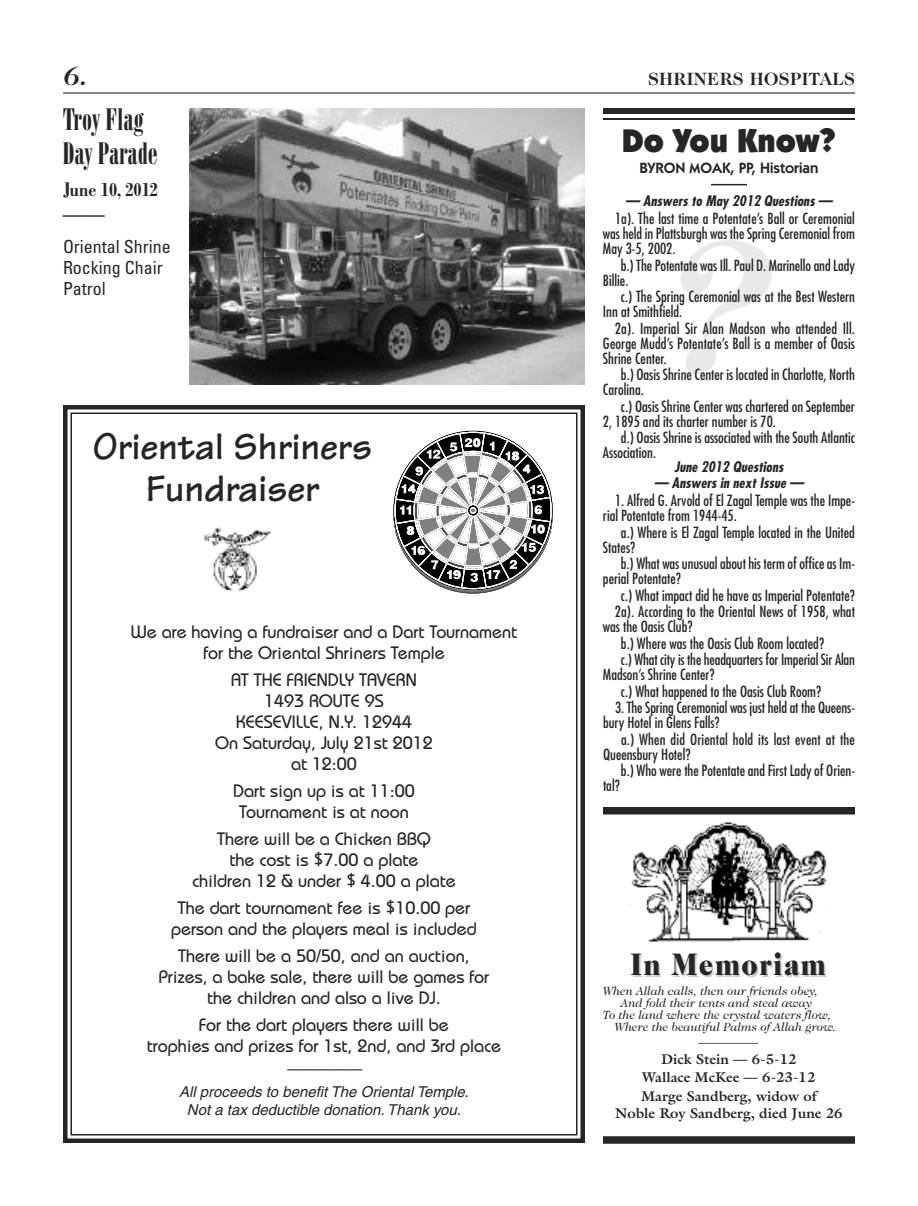
<style>
.page{position:relative;width:918px;height:1206px;background:#fff}
.page>*{position:absolute;margin:0;border:0;box-sizing:border-box;transform-origin:0 0}
.t1{font:italic 600 180px "Tiffany";color:#e9e9e9}
.t2{font:700 39px/42px "Tekton";color:#272627;text-align:center}
.t3{font:900 33px "Itc Kabel";color:#272627}
.t4{font:900 31.5px "Caslon Two Twenty Four";letter-spacing:.05em;color:#272627;scale:.9 1}
.t5{font:30px/34.5px "Bodoni Poster Compressed";color:#272627}
.t6{font:italic 700 27px "Caslon Two Twenty Four";color:#272627}
.t7{font:700 condensed 21px/24px "Bodoni";color:#272627}
.t8{font:500 18px/21px "Bauhaus";color:#272627;text-align:center}
.t9{font:condensed 18px/21px "Univers";color:#272627}
.t10{font:700 18px "Caslon Two Twenty Four";letter-spacing:.025em;color:#272627}
.t11{font:condensed 15px/15px "Futura";color:#272627}
.t12{font:italic 15px/22.5px "Helvetica";color:#272627;text-align:center}
.t13{font:600 15px "Itc Kabel";color:#272627}
.t14{font:700 14.25px/18.8px "Galliard";color:#272627;text-align:center}
.t15{font:italic 700 condensed 14.25px "Futura";color:#272627}
.t16{font:italic 12px "Caslon Two Twenty Four";color:#272627}
</style>
<div class="page">
<hr style="left:63px;top:92px;width:792px;height:2px;background:#272627">
<div style="left:603px;top:108px;width:252px;height:6px;background:#272627"></div>
<hr style="left:603px;top:118px;width:252px;height:2px;background:#272627">
<hr style="left:711px;top:184px;width:36px;height:1px;background:#272627">
<img style="left:629px;top:822px;width:198px;height:120px">
<div style="left:603px;top:807px;width:252px;height:7px;background:#272627"></div>
<div style="left:603px;top:1136px;width:252px;height:8px;background:#272627"></div>
<div style="left:63px;top:405px;width:522px;height:738px;border:4px solid #272627"></div>
<div style="left:70px;top:412px;width:508px;height:724px;border:2px solid #272627"></div>
<svg style="left:395px;top:432px;width:156px;height:157px"></svg>
<img style="left:204px;top:527px;width:67px;height:65px">
<img style="left:189px;top:108px;width:396px;height:276px">
<h3 class="t6" style="left:63px;top:65px;width:26px">6.</h3>
<p class="t10" style="left:648px;top:72px;width:208px">SHRINERS HOSPITALS</p>
<h3 class="t5" style="left:63px;top:105px;width:96px">Troy Flag<br>Day Parade</h3>
<h3 class="t7" style="left:63px;top:179px;width:97px">June 10, 2012 ——</h3>
<p class="t9" style="left:63px;top:237px;width:109px">Oriental Shrine<br>Rocking Chair<br>Patrol</p>
<h2 class="t2" style="left:93px;top:431px;width:281px">Oriental Shriners<br>Fundraiser</h2>
<p class="t8" style="left:131px;top:623px;width:388px">We are having a fundraiser and a Dart Tournament for the Oriental Shriners Temple</p>
<p class="t8" style="left:215px;top:671px;width:219px">AT THE FRIENDLY TAVERN<br>1493 ROUTE 9S<br>KEESEVILLE, N.Y. 12944<br>On Saturday, July 21st 2012 at 12:00</p>
<p class="t8" style="left:233px;top:782px;width:183px">Dart sign up is at 11:00<br>Tournament is at noon</p>
<p class="t8" style="left:192px;top:830px;width:265px">There will be a Chicken BBQ<br>the cost is $7.00 a plate<br>children 12 &amp; under $ 4.00 a plate</p>
<p class="t8" style="left:171px;top:899px;width:307px">The dart tournament fee is $10.00 per person and the players meal is included</p>
<p class="t8" style="left:159px;top:947px;width:332px">There will be a 50/50, and an auction,<br>Prizes, a bake sale, there will be games for the children and also a live DJ.</p>
<p class="t8" style="left:147px;top:1016px;width:356px">For the dart players there will be<br>trophies and prizes for 1st, 2nd, and 3rd place</p>
<p class="t12" style="left:179px;top:1059px;width:294px">—————<br>All proceeds to benefit The Oriental Temple.</p>
<p class="t12" style="left:187px;top:1100px;width:279px">Not a tax deductible donation. Thank you.</p>
<h3 class="t3" style="left:622px;top:129px;width:216px">Do You Know?</h3>
<p class="t13" style="left:640px;top:163px;width:180px">BYRON MOAK, PP, Historian</p>
<p class="t15" style="left:625px;top:195px;width:209px">— Answers to May 2012 Questions —</p>
<p class="t11" style="left:603px;top:212px;width:254px;text-align:justify;text-indent:12px">1a). The last time a Potentate’s Ball or Ceremonial was held in Plattsburgh was the Spring Ceremonial from May 3-5, 2002.</p>
<p class="t11" style="left:603px;top:259px;width:253px;text-indent:18px">b.) The Potentate was Ill. Paul D. Marinello and Lady<br>Billie.</p>
<p class="t11" style="left:603px;top:290px;width:254px;text-indent:18px">c.) The Spring Ceremonial was at the Best Western<br>Inn at Smithfield.</p>
<p class="t11" style="left:603px;top:322px;width:254px;text-align:justify;text-indent:12px">2a). Imperial Sir Alan Madson who attended Ill.<br>George Mudd’s Potentate’s Ball is a member of Oasis Shrine Center.</p>
<p class="t11" style="left:603px;top:368px;width:254px;text-indent:18px">b.) Oasis Shrine Center is located in Charlotte, North<br>Carolina.</p>
<p class="t11" style="left:603px;top:400px;width:254px;text-indent:18px">c.) Oasis Shrine Center was chartered on September<br>2, 1895 and its charter number is 70.</p>
<p class="t11" style="left:603px;top:431px;width:254px;text-indent:18px">d.) Oasis Shrine is associated with the South Atlantic<br>Association.</p>
<p class="t15" style="left:674px;top:460px;width:111px">June 2012 Questions</p>
<p class="t15" style="left:654px;top:477px;width:151px">— Answers in next Issue —</p>
<p class="t11" style="left:603px;top:494px;width:254px;text-indent:12px">1. Alfred G. Arvold of El Zagal Temple was the Impe&shy;rial Potentate from 1944-45.</p>
<p class="t11" style="left:603px;top:526px;width:254px;text-indent:18px">a.) Where is El Zagal Temple located in the United<br>States?</p>
<p class="t11" style="left:603px;top:557px;width:253px;text-indent:18px">b.) What was unusual about his term of office as Im&shy;perial Potentate?</p>
<p class="t11" style="left:615px;top:588px;width:242px;line-height:16.5px;text-align:center">c.) What impact did he have as Imperial Potentate?<br>2a). According to the Oriental News of 1958, what</p>
<p class="t11" style="left:621px;top:620px;width:235px;line-height:16.5px;text-indent:-18px">was the Oasis Club?<br>b.) Where was the Oasis Club Room located?<br>c.) What city is the headquarters for Imperial Sir Alan</p>
<p class="t11" style="left:621px;top:668px;width:202px;line-height:16.5px;text-indent:-18px">Madson’s Shrine Center?<br>c.) What happened to the Oasis Club Room?</p>
<p class="t11" style="left:603px;top:701px;width:253px;text-indent:12px">3. The Spring Ceremonial was just held at the Queens&shy;bury Hotel in Glens Falls?</p>
<p class="t11" style="left:603px;top:733px;width:254px;text-indent:18px">a.) When did Oriental hold its last event at the<br>Queensbury Hotel?</p>
<p class="t11" style="left:621px;top:764px;width:236px">b.) Who were the Potentate and First Lady of Orien-</p>
<p class="t11" style="left:603px;top:779px;width:18px">tal?</p>
<h1 class="t1" style="left:654px;top:206px;width:126px">?</h1>
<h3 class="t4" style="left:631px;top:952px;width:219px">In Memoriam</h3>
<p class="t16" style="left:603px;top:986px;width:217px">When Allah calls, then our friends obey,</p>
<p class="t16" style="left:621px;top:998px;width:193px">And fold their tents and steal away</p>
<p class="t16" style="left:603px;top:1010px;width:230px">To the land where the crystal waters flow,</p>
<p class="t16" style="left:615px;top:1022px;width:223px">Where the beautiful Palms of Allah grow.</p>
<p class="t16" style="left:699px;top:1037px;width:61px">—————</p>
<p class="t14" style="left:641px;top:1049px;width:177px">Dick Stein — 6-5-12<br>Wallace McKee — 6-23-12<br>Marge Sandberg, widow of</p>
<p class="t14" style="left:615px;top:1103px;width:229px">Noble Roy Sandberg, died June 26</p>
</div>
